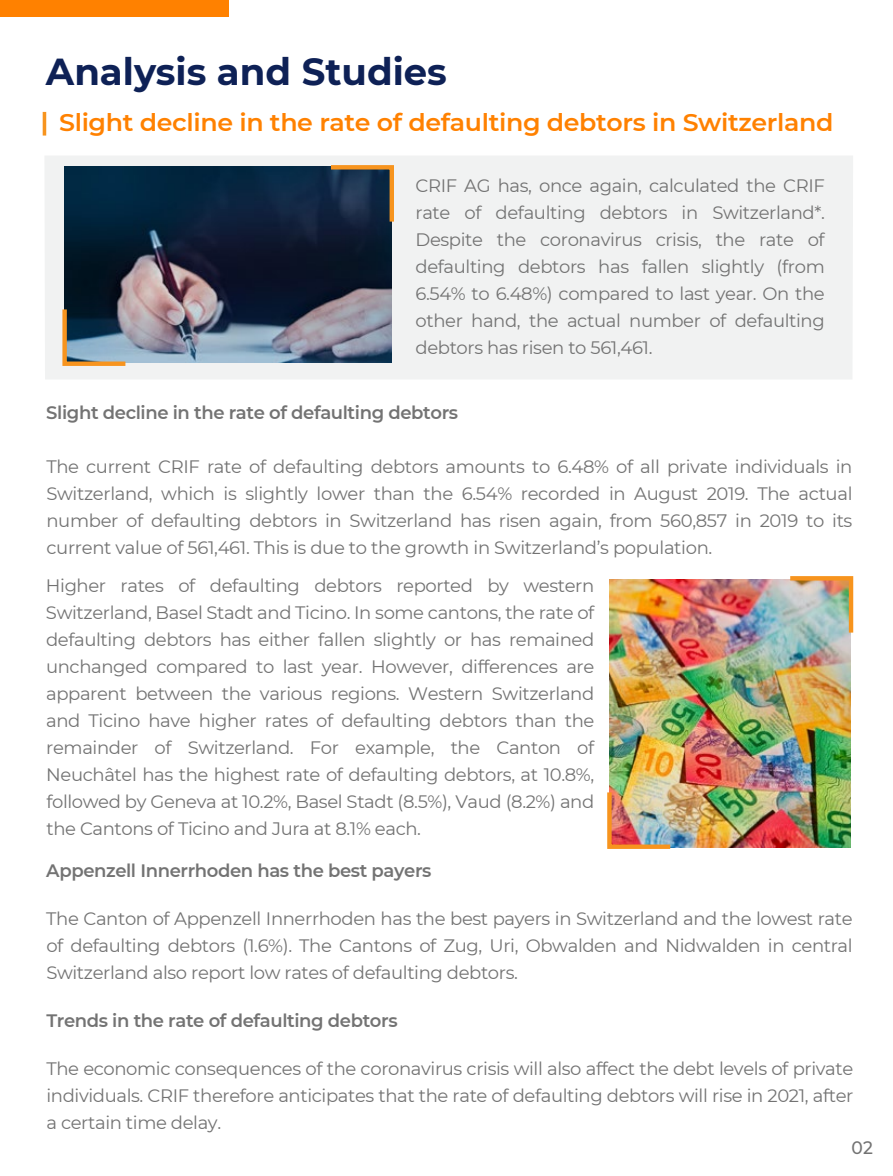
<style>
.page{position:relative;width:893px;height:1176px;background:#fff}
.page>*{position:absolute;margin:0;border:0;box-sizing:border-box;transform-origin:0 0}
.t1{font:700 37.5px "Montserrat";color:#0e2156}
.t2{font:600 24px "Montserrat";letter-spacing:-.015em;color:#ff8100;scale:1.05 1}
.t3{font:18px/27px "Montserrat";letter-spacing:-.02em;color:#737373;text-align:justify}
.t4{font:600 18px "Montserrat";letter-spacing:-.02em;color:#737373}
.t5{font:500 18px "Montserrat";color:#737373;scale:.95 1}
</style>
<div class="page">
<div style="left:0;top:1px;width:228px;height:16px;background:#ff8100"></div>
<div style="left:45px;top:156px;width:808px;height:223px;background:#f1f2f2"></div>
<hr style="left:43px;top:112px;width:3px;height:24px;background:#f7941e">
<img style="left:64px;top:166px;width:328px;height:197px">
<svg style="left:326px;top:163px;width:70px;height:63px;background:#3d444d"></svg>
<svg style="left:60px;top:305px;width:70px;height:63px;background:#6d787c"></svg>
<img style="left:609px;top:579px;width:241px;height:269px">
<img style="left:785px;top:576px;width:69px;height:61px">
<img style="left:607px;top:788px;width:67px;height:61px">
<h1 class="t1" style="left:46px;top:44px;width:402px">Analysis and Studies</h1>
<h2 class="t2" style="left:59px;top:106px;width:739px">Slight decline in the rate of defaulting debtors in Switzerland</h2>
<p class="t3" style="left:415px;top:172px;width:411px">CRIF AG has, once again, calculated the CRIF rate of defaulting debtors in Switzerland*.<br>Despite the coronavirus crisis, the rate of defaulting debtors has fallen slightly (from 6.54% to 6.48%) compared to last year. On the other hand, the actual number of defaulting debtors has risen to 561,461.</p>
<p class="t4" style="left:46px;top:400px;width:413px">Slight decline in the rate of defaulting debtors</p>
<p class="t3" style="left:46px;top:453px;width:807px">The current CRIF rate of defaulting debtors amounts to 6.48% of all private individuals in Switzerland, which is slightly lower than the 6.54% recorded in August 2019. The actual number of defaulting debtors in Switzerland has risen again, from 560,857 in 2019 to its current value of 561,461. This is due to the growth in Switzerland’s population.</p>
<p class="t3" style="left:46px;top:572px;width:550px">Higher rates of defaulting debtors reported by western Switzerland, Basel Stadt and Ticino. In some cantons, the rate of defaulting debtors has either fallen slightly or has remained unchanged compared to last year. However, differences are apparent between the various regions. Western Switzerland and Ticino have higher rates of defaulting debtors than the remainder of Switzerland. For example, the Canton of Neuchâtel has the highest rate of defaulting debtors, at 10.8%, followed by Geneva at 10.2%, Basel Stadt (8.5%), Vaud (8.2%) and the Cantons of Ticino and Jura at 8.1% each.</p>
<p class="t4" style="left:46px;top:858px;width:386px">Appenzell Innerrhoden has the best payers</p>
<p class="t3" style="left:46px;top:904px;width:807px">The Canton of Appenzell Innerrhoden has the best payers in Switzerland and the lowest rate of defaulting debtors (1.6%). The Cantons of Zug, Uri, Obwalden and Nidwalden in central Switzerland also report low rates of defaulting debtors.</p>
<p class="t4" style="left:46px;top:1008px;width:353px">Trends in the rate of defaulting debtors</p>
<p class="t3" style="left:46px;top:1054px;width:808px">The economic consequences of the coronavirus crisis will also affect the debt levels of private individuals. CRIF therefore anticipates that the rate of defaulting debtors will rise in 2021, after a certain time delay.</p>
<p class="t5" style="left:851px;top:1135px;width:24px">02</p>
</div>
